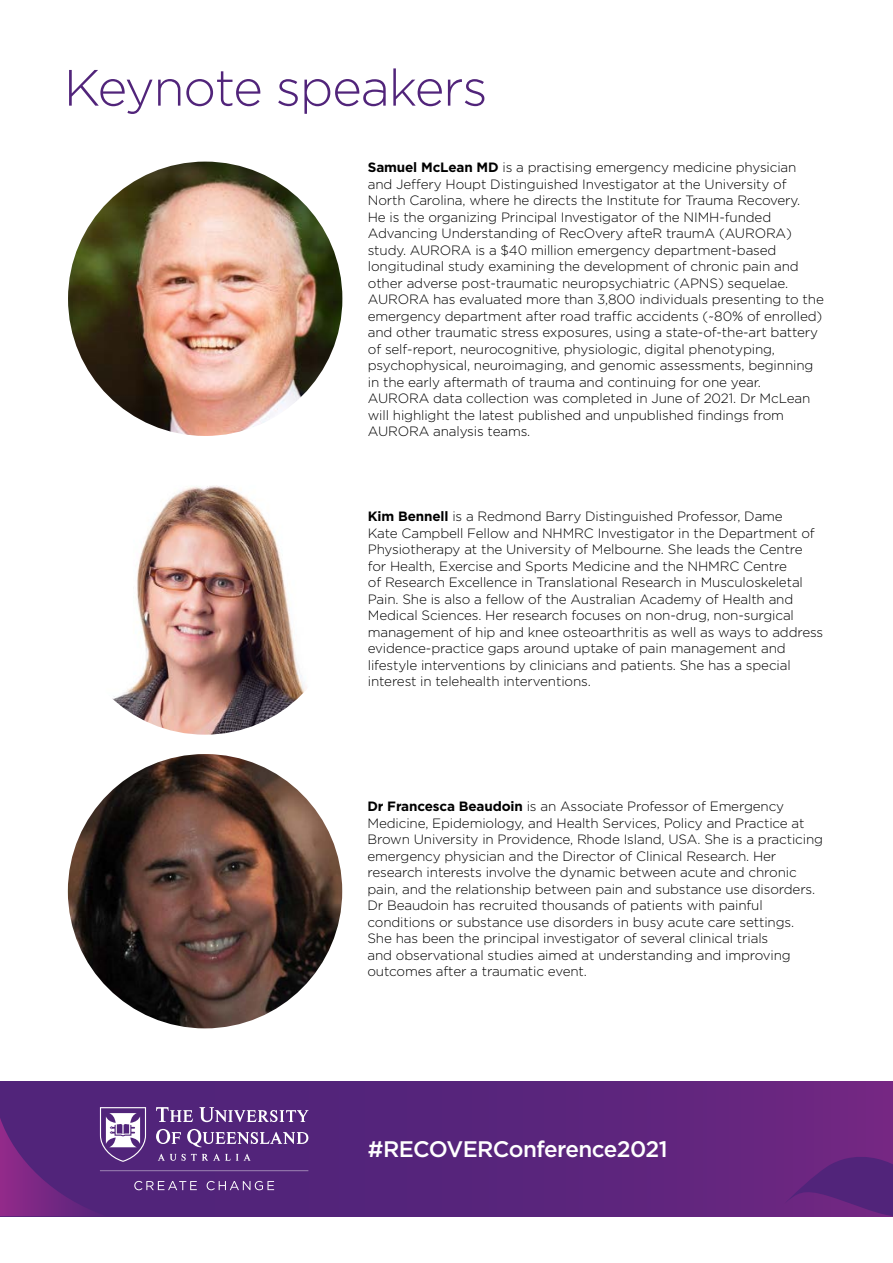
<style>
.page{position:relative;width:893px;height:1263px;background:#fff}
.page>*{position:absolute;margin:0;border:0;box-sizing:border-box;transform-origin:0 0}
.t1{font:300 51px "Gotham";letter-spacing:-.025em;color:#51247a}
.t2{font:500 22.5px "Gotham";letter-spacing:-.025em;color:#fff}
.t3{font:300 13.5px/16.5px "Gotham";letter-spacing:-.01em;color:#000}
.s1{font-weight:700}
</style>
<div class="page">
<img style="left:68px;top:162px;width:274px;height:274px;border-radius:137px">
<img style="left:68px;top:754px;width:274px;height:274px;border-radius:137px">
<img style="left:68px;top:460px;width:274px;height:275px;border-radius:137px">
<div style="left:0;top:1081px;width:893px;height:135px;background:linear-gradient(to right,#492378,#6b2680)"></div>
<svg style="left:785px;top:1149px;width:108px;height:67px;background:#5f257d"></svg>
<svg style="left:0;top:1107px;width:309px;height:109px;background:#643686"></svg>
<h1 class="t1" style="left:64px;top:55px;width:425px">Keynote speakers</h1>
<p class="t3" style="left:368px;top:159px;width:458px"><span class="s1">Samuel McLean MD</span> is a practising emergency medicine physician and Jeffery Houpt Distinguished Investigator at the University of North Carolina, where he directs the Institute for Trauma Recovery.<br>He is the organizing Principal Investigator of the NIMH-funded Advancing Understanding of RecOvery afteR traumA (AURORA) study. AURORA is a $40 million emergency department-based longitudinal study examining the development of chronic pain and other adverse post-traumatic neuropsychiatric (APNS) sequelae.<br>AURORA has evaluated more than 3,800 individuals presenting to the emergency department after road traffic accidents (~80% of enrolled) and other traumatic stress exposures, using a state-of-the-art battery of self-report, neurocognitive, physiologic, digital phenotyping, psychophysical, neuroimaging, and genomic assessments, beginning in the early aftermath of trauma and continuing for one year.<br>AURORA data collection was completed in June of 2021. Dr McLean will highlight the latest published and unpublished findings from AURORA analysis teams.</p>
<p class="t3" style="left:368px;top:508px;width:457px"><span class="s1">Kim Bennell</span> is a Redmond Barry Distinguished Professor, Dame<br>Kate Campbell Fellow and NHMRC Investigator in the Department of Physiotherapy at the University of Melbourne. She leads the Centre for Health, Exercise and Sports Medicine and the NHMRC Centre<br>of Research Excellence in Translational Research in Musculoskeletal Pain. She is also a fellow of the Australian Academy of Health and Medical Sciences. Her research focuses on non-drug, non-surgical management of hip and knee osteoarthritis as well as ways to address evidence-practice gaps around uptake of pain management and lifestyle interventions by clinicians and patients. She has a special interest in telehealth interventions.</p>
<p class="t3" style="left:367px;top:798px;width:457px"><span class="s1">Dr Francesca Beaudoin</span> is an Associate Professor of Emergency Medicine, Epidemiology, and Health Services, Policy and Practice at Brown University in Providence, Rhode Island, USA. She is a practicing emergency physician and the Director of Clinical Research. Her research interests involve the dynamic between acute and chronic pain, and the relationship between pain and substance use disorders.<br>Dr Beaudoin has recruited thousands of patients with painful conditions or substance use disorders in busy acute care settings.<br>She has been the principal investigator of several clinical trials<br>and observational studies aimed at understanding and improving outcomes after a traumatic event.</p>
<h2 class="t2" style="left:368px;top:1134px;width:301px">#RECOVERConference2021</h2>
</div>
